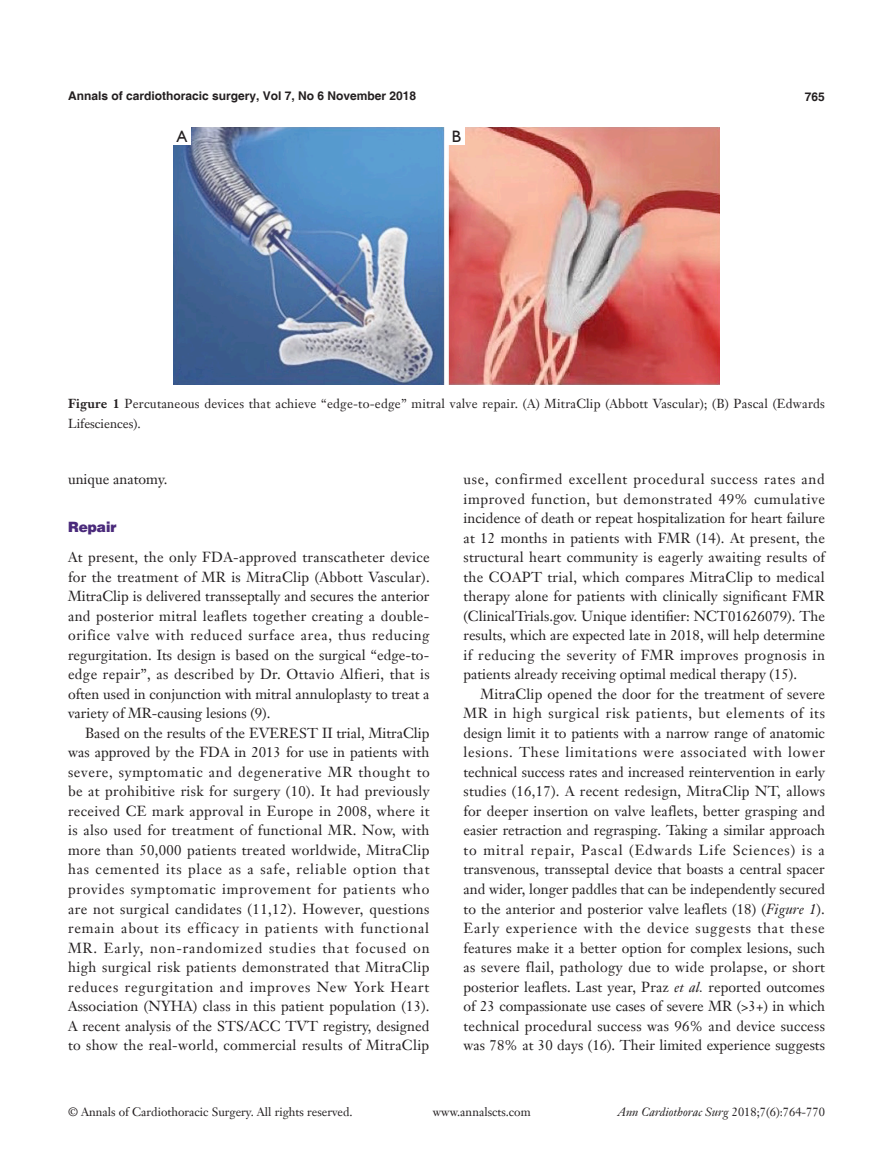
<style>
.page{position:relative;width:893px;height:1170px;background:#fff}
.page>*{position:absolute;margin:0;border:0;box-sizing:border-box;transform-origin:0 0}
.一级标题下沉{font:16.5px "Humanist 521 BT";color:#231f20}
.t1{font:14.25px/19.5px "Janson Text LT";color:#231f20;text-align:justify}
.一级标题下沉-2{font:900 14.25px "Helvetica";color:#4a2a7b}
.t2{font:12.75px/19.5px "Janson Text LT";letter-spacing:.015em;color:#231f20}
.t3{font:12px "Janson Text LT";color:#231f20}
.t4{font:700 12px "Helvetica";color:#231f20}
.t5{font:italic 12px "Janson Text LT";color:#231f20}
.s1{font-weight:700}
.s2{font-style:italic}
.s3{font-style:normal}
</style>
<div class="page">
<img style="left:173px;top:128px;width:547px;height:256px">
<div style="left:173px;top:128px;width:17px;height:17px;background:#fff"></div>
<div style="left:448px;top:128px;width:17px;height:17px;background:#fff"></div>
<p class="t4" style="left:68px;top:88px;width:350px">Annals of cardiothoracic surgery, Vol 7, No 6 November 2018</p>
<p class="t4" style="left:805px;top:89px;width:22px">765</p>
<p class="一级标题下沉" style="left:177px;top:126px;width:12px">A</p>
<p class="一级标题下沉" style="left:452px;top:126px;width:11px">B</p>
<p class="t2" style="left:68px;top:394px;width:758px"><span class="s1">Figure 1</span> Percutaneous devices that achieve “edge-to-edge” mitral valve repair. (A) MitraClip (Abbott Vascular); (B) Pascal (Edwards<br>Lifesciences).</p>
<p class="t1" style="left:68px;top:469px;width:101px">unique anatomy.</p>
<p class="一级标题下沉-2" style="left:68px;top:518px;width:50px">Repair</p>
<p class="t1" style="left:68px;top:547px;width:363px">At present, the only FDA-approved transcatheter device for the treatment of MR is MitraClip (Abbott Vascular).<br>MitraClip is delivered transseptally and secures the anterior and posterior mitral leaflets together creating a double&shy;orifice valve with reduced surface area, thus reducing regurgitation. Its design is based on the surgical “edge-to&shy;edge repair”, as described by Dr. Ottavio Alfieri, that is often used in conjunction with mitral annuloplasty to treat a variety of MR-causing lesions (9).</p>
<p class="t1" style="left:68px;top:723px;width:363px;text-indent:17px">Based on the results of the EVEREST II trial, MitraClip was approved by the FDA in 2013 for use in patients with severe, symptomatic and degenerative MR thought to be at prohibitive risk for surgery (10). It had previously received CE mark approval in Europe in 2008, where it is also used for treatment of functional MR. Now, with more than 50,000 patients treated worldwide, MitraClip has cemented its place as a safe, reliable option that provides symptomatic improvement for patients who are not surgical candidates (11,12). However, questions remain about its efficacy in patients with functional MR. Early, non-randomized studies that focused on high surgical risk patients demonstrated that MitraClip reduces regurgitation and improves New York Heart Association (NYHA) class in this patient population (13).<br>A recent analysis of the STS/ACC TVT registry, designed to show the real-world, commercial results of MitraClip</p>
<p class="t1" style="left:463px;top:469px;width:363px">use, confirmed excellent procedural success rates and improved function, but demonstrated 49% cumulative incidence of death or repeat hospitalization for heart failure at 12 months in patients with FMR (14). At present, the structural heart community is eagerly awaiting results of the COAPT trial, which compares MitraClip to medical therapy alone for patients with clinically significant FMR (ClinicalTrials.gov. Unique identifier: NCT01626079). The results, which are expected late in 2018, will help determine if reducing the severity of FMR improves prognosis in patients already receiving optimal medical therapy (15).</p>
<p class="t1" style="left:463px;top:684px;width:363px;text-indent:17px">MitraClip opened the door for the treatment of severe MR in high surgical risk patients, but elements of its design limit it to patients with a narrow range of anatomic lesions. These limitations were associated with lower technical success rates and increased reintervention in early studies (16,17). A recent redesign, MitraClip NT, allows for deeper insertion on valve leaflets, better grasping and easier retraction and regrasping. Taking a similar approach to mitral repair, Pascal (Edwards Life Sciences) is a transvenous, transseptal device that boasts a central spacer and wider, longer paddles that can be independently secured to the anterior and posterior valve leaflets (18) (<span class="s2">Figure 1</span>).<br>Early experience with the device suggests that these features make it a better option for complex lesions, such as severe flail, pathology due to wide prolapse, or short posterior leaflets. Last year, Praz <span class="s2">et al.</span> reported outcomes of 23 compassionate use cases of severe MR (&gt;3+) in which technical procedural success was 96% and device success was 78% at 30 days (16). Their limited experience suggests</p>
<p class="t3" style="left:68px;top:1104px;width:286px">© Annals of Cardiothoracic Surgery. All rights reserved.</p>
<p class="t3" style="left:433px;top:1104px;width:99px">www.annalscts.com</p>
<p class="t5" style="left:618px;top:1104px;width:209px">Ann Cardiothorac Surg <span class="s3">2018;7(6):764-770</span></p>
</div>
